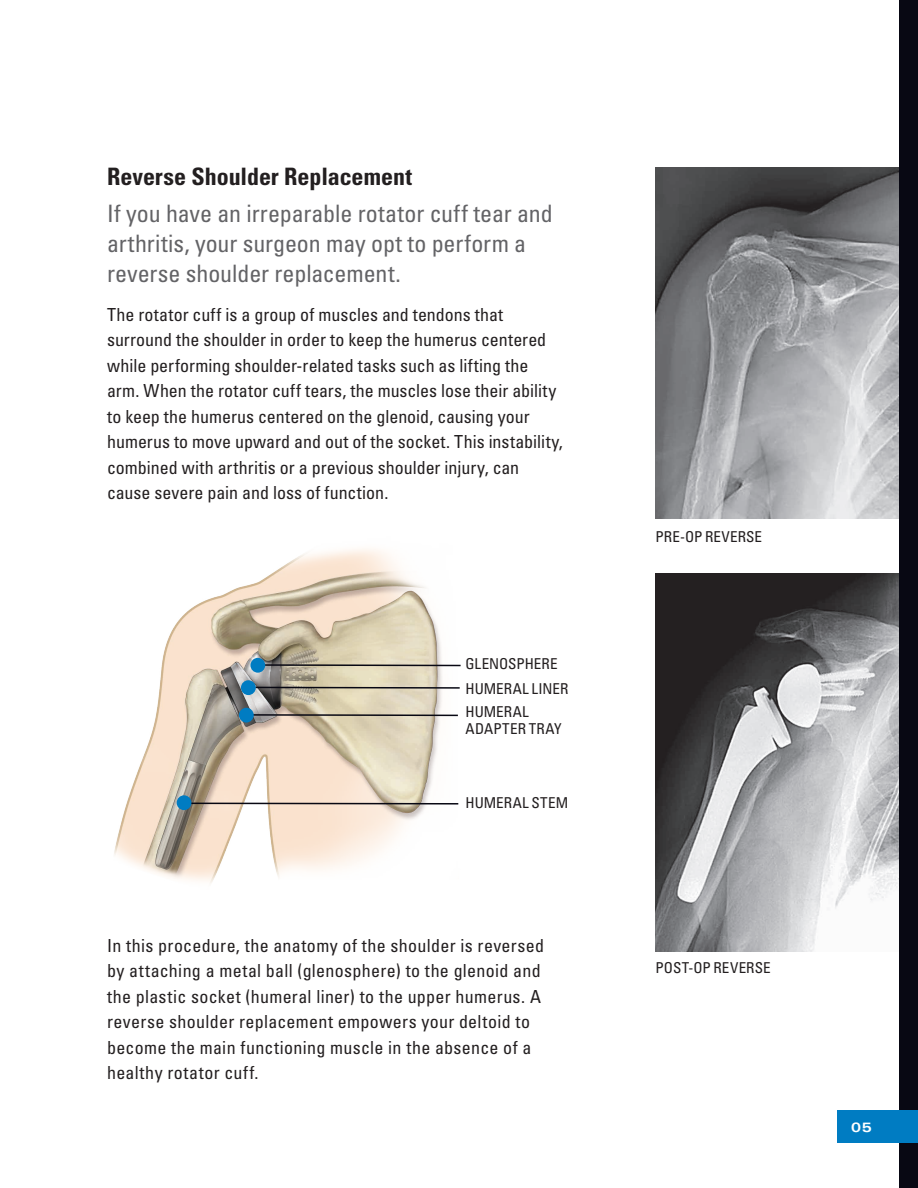
<style>
.page{position:relative;width:918px;height:1188px;background:#fff}
.page>*{position:absolute;margin:0;border:0;box-sizing:border-box;transform-origin:0 0}
.Body_Text_Intro_Para{font:condensed 24px/30px "Univers LT Std";letter-spacing:-.005em;color:#636366}
.Subhead_Black{font:700 condensed 24px "Univers LT Std";color:#231f20}
.Body_Text{font:condensed 18px/25.5px "Univers LT Std";letter-spacing:.01em;color:#231f20}
.Image_Callout{font:condensed 15px/17.2px "Univers LT Std";letter-spacing:.005em;color:#231f20}
.t1{font:700 expanded 13.5px "Univers LT Std";color:#fff}
</style>
<div class="page">
<img style="left:656px;top:573px;width:243px;height:378px">
<img style="left:656px;top:168px;width:243px;height:351px">
<div style="left:899px;top:0;width:19px;height:1188px;background:#080813"></div>
<div style="left:838px;top:1110px;width:80px;height:33px;background:#007cc2"></div>
<img style="left:114px;top:549px;width:328px;height:335px">
<svg style="left:265px;top:664px;width:196px;height:3px"></svg>
<div style="left:250px;top:658px;width:15px;height:15px;background:#007cc2;border-radius:50%"></div>
<svg style="left:256px;top:686px;width:204px;height:3px"></svg>
<div style="left:241px;top:680px;width:15px;height:15px;background:#007cc2;border-radius:50%"></div>
<svg style="left:254px;top:713px;width:204px;height:4px"></svg>
<div style="left:239px;top:708px;width:15px;height:15px;background:#007cc2;border-radius:50%"></div>
<svg style="left:191px;top:802px;width:268px;height:3px"></svg>
<div style="left:177px;top:795px;width:14px;height:15px;background:#007cc2;border-radius:50%"></div>
<p class="Subhead_Black" style="left:107px;top:162px;width:307px">Reverse Shoulder Replacement</p>
<p class="Body_Text_Intro_Para" style="left:107px;top:198px;width:447px">If you have an irreparable rotator cuff tear and arthritis, your surgeon may opt to perform a reverse shoulder replacement.</p>
<p class="Body_Text" style="left:107px;top:301px;width:457px">The rotator cuff is a group of muscles and tendons that surround the shoulder in order to keep the humerus centered while performing shoulder-related tasks such as lifting the arm. When the rotator cuff tears, the muscles lose their ability to keep the humerus centered on the glenoid, causing your humerus to move upward and out of the socket. This instability, combined with arthritis or a previous shoulder injury, can cause severe pain and loss of function.</p>
<p class="Image_Callout" style="left:466px;top:655px;width:93px">GLENOSPHERE</p>
<p class="Image_Callout" style="left:466px;top:679px;width:104px">HUMERAL LINER</p>
<p class="Image_Callout" style="left:466px;top:702px;width:97px">HUMERAL<br>ADAPTER TRAY</p>
<p class="Image_Callout" style="left:466px;top:794px;width:104px">HUMERAL STEM</p>
<p class="Body_Text" style="left:107px;top:932px;width:439px">In this procedure, the anatomy of the shoulder is reversed by attaching a metal ball (glenosphere) to the glenoid and the plastic socket (humeral liner) to the upper humerus. A reverse shoulder replacement empowers your deltoid to become the main functioning muscle in the absence of a healthy rotator cuff.</p>
<p class="Image_Callout" style="left:656px;top:528px;width:108px">PRE-OP REVERSE</p>
<p class="Image_Callout" style="left:656px;top:959px;width:117px">POST-OP REVERSE</p>
<p class="t1" style="left:851px;top:1119px;width:22px">05</p>
</div>
